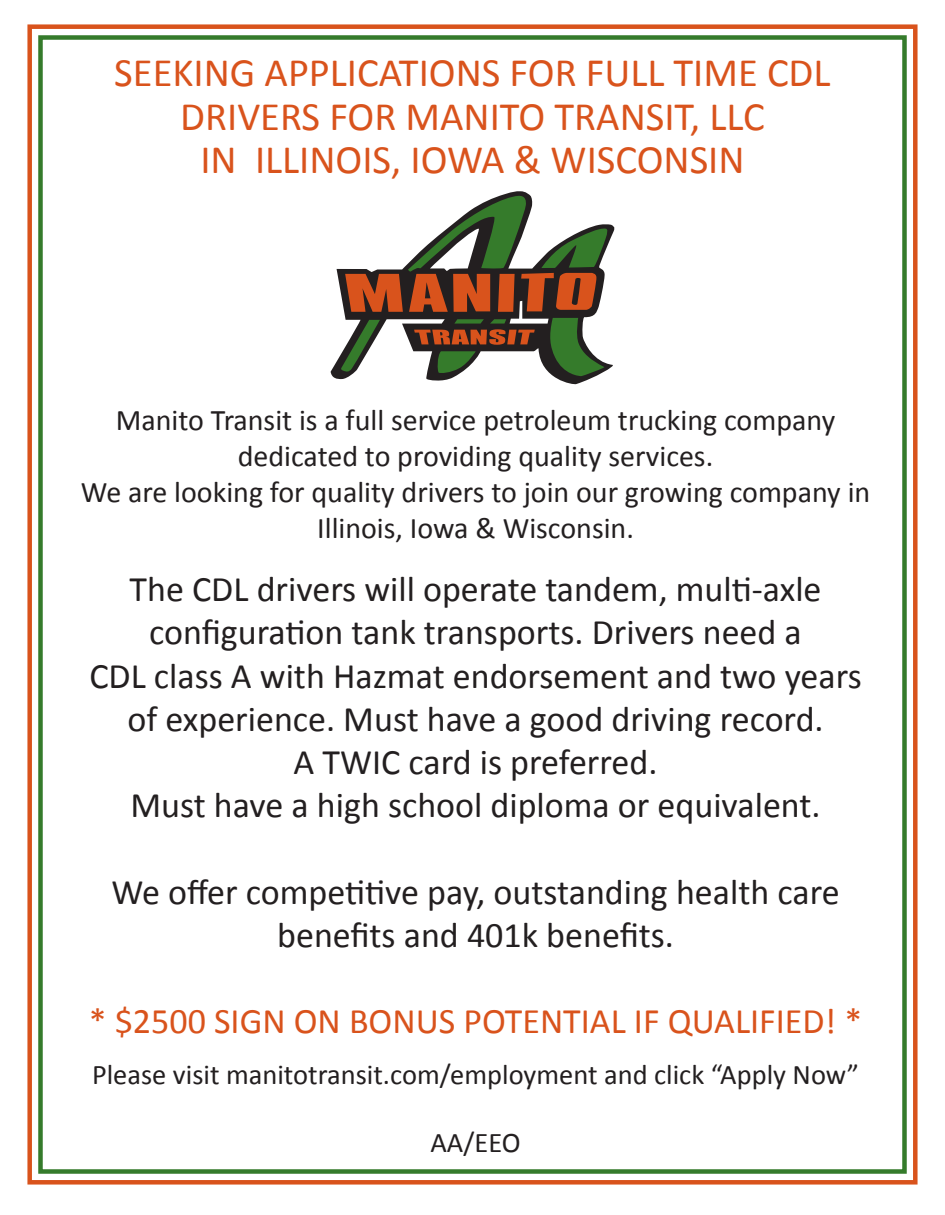
<style>
.page{position:relative;width:945px;height:1215px;background:#fff}
.page>*{position:absolute;margin:0;border:0;box-sizing:border-box;transform-origin:0 0}
.t1{font:40.5px/43.5px "Calibri";color:#d9531c;text-align:center}
.t2{font:36px/43.2px "Calibri";color:#231f20;text-align:center}
.t3{font:36px "Calibri";color:#d9531c}
.t4{font:30px/36px "Calibri";color:#231f20;text-align:center}
.t5{font:28.5px "Calibri";color:#231f20}
</style>
<div class="page">
<div style="left:27px;top:24px;width:891px;height:1161px;background:#fff;border:4px solid #d9531c"></div>
<div style="left:38px;top:35px;width:869px;height:1139px;background:#fff;border:4px solid #357b2b"></div>
<svg style="left:331px;top:191px;width:284px;height:194px"></svg>
<svg style="left:341px;top:320px;width:39px;height:53px"></svg>
<svg style="left:548px;top:318px;width:58px;height:58px"></svg>
<svg style="left:437px;top:351px;width:39px;height:23px"></svg>
<svg style="left:345px;top:195px;width:263px;height:117px"></svg>
<svg style="left:414px;top:319px;width:121px;height:26px;background:#78482f"></svg>
<p class="t1" style="left:114px;top:51px;width:718px">SEEKING APPLICATIONS FOR FULL TIME CDL<br>DRIVERS FOR MANITO TRANSIT, LLC<br>IN ILLINOIS, IOWA &amp; WISCONSIN</p>
<p class="t4" style="left:81px;top:403px;width:791px">Manito Transit is a full service petroleum trucking company dedicated to providing quality services.<br>We are looking for quality drivers to join our growing company in Illinois, Iowa &amp; Wisconsin.</p>
<p class="t2" style="left:89px;top:568px;width:774px">The CDL drivers will operate tandem, multi-axle configuration tank transports. Drivers need a<br>CDL class A with Hazmat endorsement and two years of experience. Must have a good driving record.<br>A TWIC card is preferred.<br>Must have a high school diploma or equivalent.</p>
<p class="t2" style="left:111px;top:870px;width:730px">We offer competitive pay, outstanding health care benefits and 401k benefits.</p>
<p class="t3" style="left:89px;top:998px;width:775px">* $2500 SIGN ON BONUS POTENTIAL IF QUALIFIED! *</p>
<p class="t5" style="left:92px;top:1057px;width:768px">Please visit manitotransit.com/employment and click “Apply Now”</p>
<p class="t5" style="left:430px;top:1124px;width:92px">AA/EEO</p>
</div>
